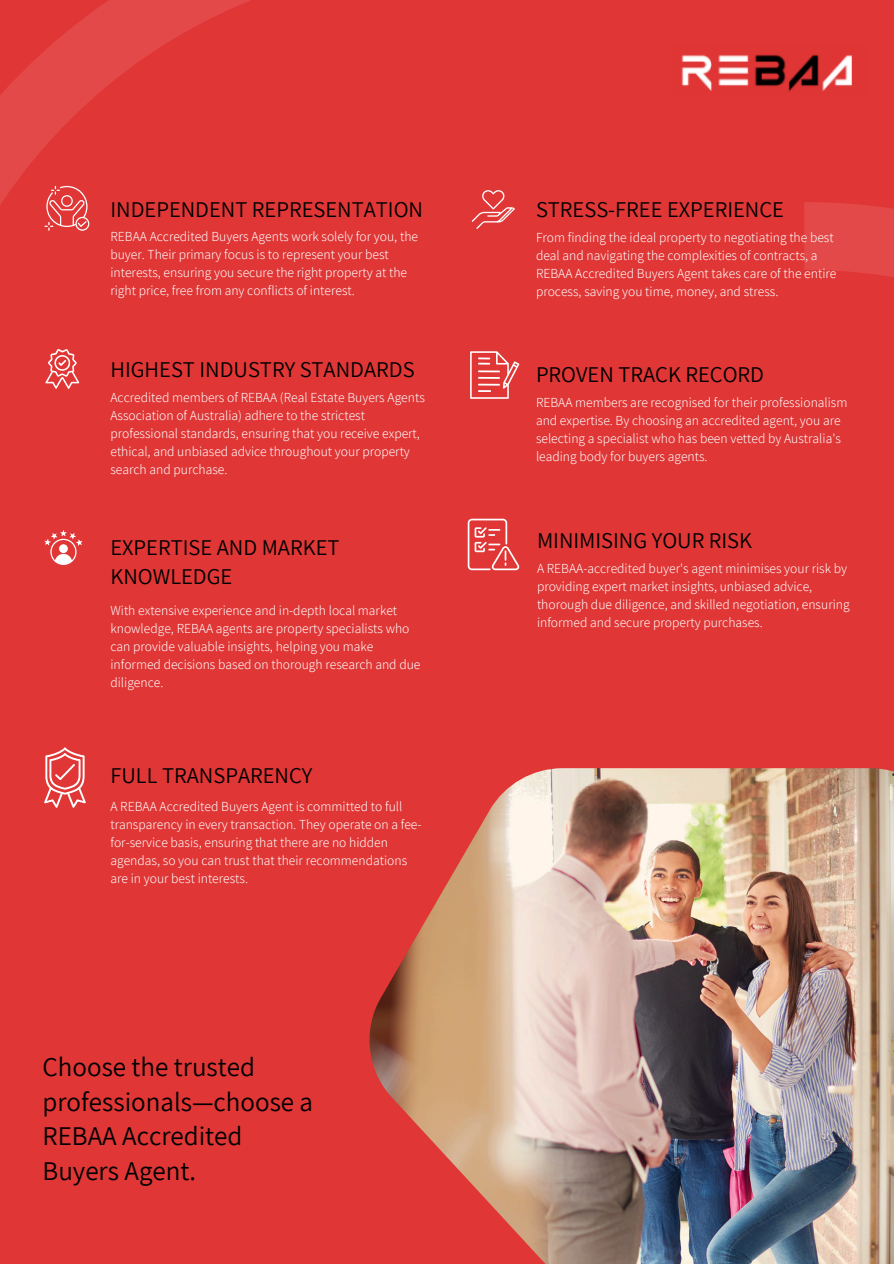
<style>
.page{position:relative;width:894px;height:1264px;background:#fff}
.page>*{position:absolute;margin:0;border:0;box-sizing:border-box;transform-origin:0 0}
.t1{font:27px/34.8px "Assistant";color:#000}
.t2{font:22.5px/29.2px "Assistant";color:#000}
.t3{font:300 13.5px/18px "Assistant";color:#fff}
</style>
<div class="page">
<div style="left:0;top:0;width:893px;height:1263px;background:#e03636"></div>
<svg style="left:0;top:0;width:250px;height:389px"></svg>
<svg style="left:804px;top:202px;width:89px;height:75px;background:#e24747"></svg>
<img style="left:681px;top:55px;width:171px;height:37px">
<svg style="left:44px;top:747px;width:42px;height:61px"></svg>
<img style="left:369px;top:768px;width:524px;height:495px">
<svg style="left:44px;top:186px;width:45px;height:45px"></svg>
<svg style="left:44px;top:530px;width:38px;height:35px"></svg>
<svg style="left:45px;top:349px;width:34px;height:39px"></svg>
<svg style="left:471px;top:190px;width:43px;height:39px"></svg>
<svg style="left:470px;top:351px;width:49px;height:47px"></svg>
<svg style="left:467px;top:518px;width:52px;height:52px"></svg>
<p class="t2" style="left:110px;top:194px;width:314px">INDEPENDENT REPRESENTATION</p>
<h2 class="t3" style="left:110px;top:227px;width:309px">REBAA Accredited Buyers Agents work solely for you, the buyer. Their primary focus is to represent your best interests, ensuring you secure the right property at the right price, free from any conflicts of interest.</h2>
<p class="t2" style="left:110px;top:354px;width:305px">HIGHEST INDUSTRY STANDARDS</p>
<p class="t3" style="left:110px;top:388px;width:316px">Accredited members of REBAA (Real Estate Buyers Agents Association of Australia) adhere to the strictest professional standards, ensuring that you receive expert, ethical, and unbiased advice throughout your property search and purchase.</p>
<h2 class="t2" style="left:110px;top:531px;width:230px">EXPERTISE AND MARKET<br>KNOWLEDGE</h2>
<p class="t3" style="left:110px;top:601px;width:311px">With extensive experience and in-depth local market knowledge, REBAA agents are property specialists who can provide valuable insights, helping you make informed decisions based on thorough research and due diligence.</p>
<p class="t2" style="left:110px;top:760px;width:203px">FULL TRANSPARENCY</p>
<p class="t3" style="left:110px;top:797px;width:312px">A REBAA Accredited Buyers Agent is committed to full transparency in every transaction. They operate on a fee&shy;for-service basis, ensuring that there are no hidden agendas, so you can trust that their recommendations are in your best interests.</p>
<p class="t1" style="left:43px;top:1048px;width:272px">Choose the trusted professionals—choose a<br>REBAA Accredited<br>Buyers Agent.</p>
<h2 class="t2" style="left:536px;top:194px;width:249px">STRESS-FREE EXPERIENCE</h2>
<p class="t3" style="left:536px;top:228px;width:302px">From finding the ideal property to negotiating the best deal and navigating the complexities of contracts, a REBAA Accredited Buyers Agent takes care of the entire process, saving you time, money, and stress.</p>
<p class="t2" style="left:536px;top:359px;width:229px">PROVEN TRACK RECORD</p>
<p class="t3" style="left:536px;top:393px;width:313px">REBAA members are recognised for their professionalism and expertise. By choosing an accredited agent, you are selecting a specialist who has been vetted by Australia's leading body for buyers agents.</p>
<h2 class="t2" style="left:537px;top:525px;width:216px">MINIMISING YOUR RISK</h2>
<p class="t3" style="left:537px;top:559px;width:314px">A REBAA-accredited buyer's agent minimises your risk by providing expert market insights, unbiased advice, thorough due diligence, and skilled negotiation, ensuring informed and secure property purchases.</p>
</div>
